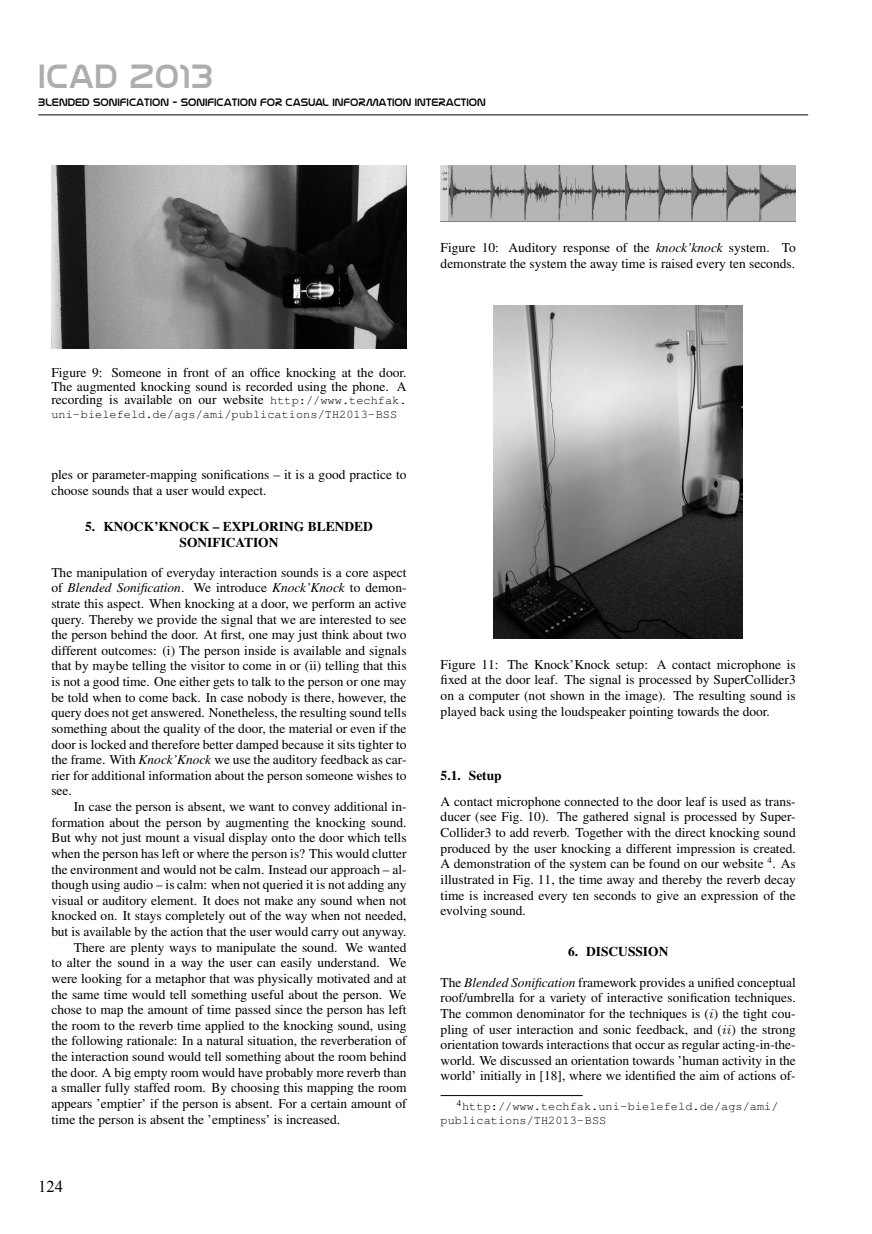
<style>
.page{position:relative;width:872px;height:1234px;background:#fff}
.page>*{position:absolute;margin:0;border:0;box-sizing:border-box;transform-origin:0 0}
.t1{font:37.5px "Nasalization";letter-spacing:.01em;color:#adadad}
.t2{font:16.5px "Times New Roman";color:#000}
.t3{font:13.5px/15.6px "Nimbus Rom No 9 L";color:#000;text-align:justify}
.t4{font:500 13.5px/15.6px "Nimbus Rom No 9 L";color:#000;text-align:center}
.t5{font:12px/13.5px "Nimbus Mon L";color:#000}
.t6{font:12px "Nasalization";color:#000}
.s1{font-style:italic}
.s2{font-family:"Nimbus Mon L";font-size:12px}
.s3{font-family:"CMMI9"}
</style>
<div class="page">
<hr style="left:38px;top:114px;width:770px;height:1px;background:#000">
<hr style="left:74px;top:79px;width:14px;height:4px;background:#adadad">
<img style="left:51px;top:166px;width:355px;height:182px">
<img style="left:440px;top:166px;width:355px;height:56px">
<img style="left:494px;top:305px;width:248px;height:333px">
<hr style="left:440px;top:1094px;width:142px;height:1px;background:#000">
<h1 class="t1" style="left:38px;top:58px;width:176px">ICAD 2013</h1>
<p class="t6" style="left:38px;top:97px;width:449px">BLENDED SONIFICATION – SONIFICATION FOR CASUAL INFORMATION INTERACTION</p>
<p class="t3" style="left:440px;top:241px;width:357px">Figure 10: Auditory response of the <span class="s1">knock’knock</span> system. To demonstrate the system the away time is raised every ten seconds.</p>
<p class="t3" style="left:51px;top:367px;width:357px;line-height:13.5px">Figure 9: Someone in front of an office knocking at the door.<br>The augmented knocking sound is recorded using the phone. A recording is available on our website <span class="s2">http://www.techfak.</span></p>
<p class="t5" style="left:51px;top:408px;width:347px">uni-bielefeld.de/ags/ami/publications/TH2013-BSS</p>
<p class="t3" style="left:51px;top:468px;width:357px">ples or parameter-mapping sonifications – it is a good practice to choose sounds that a user would expect.</p>
<p class="t4" style="left:85px;top:520px;width:289px">5. KNOCK’KNOCK – EXPLORING BLENDED<br>SONIFICATION</p>
<p class="t3" style="left:51px;top:565px;width:357px">The manipulation of everyday interaction sounds is a core aspect of <span class="s1">Blended Sonification</span>. We introduce <span class="s1">Knock’Knock</span> to demon&shy;strate this aspect. When knocking at a door, we perform an active query. Thereby we provide the signal that we are interested to see the person behind the door. At first, one may just think about two different outcomes: (i) The person inside is available and signals that by maybe telling the visitor to come in or (ii) telling that this is not a good time. One either gets to talk to the person or one may be told when to come back. In case nobody is there, however, the query does not get answered. Nonetheless, the resulting sound tells something about the quality of the door, the material or even if the door is locked and therefore better damped because it sits tighter to the frame. With <span class="s1">Knock’Knock</span> we use the auditory feedback as car&shy;rier for additional information about the person someone wishes to see.</p>
<p class="t3" style="left:74px;top:799px;width:334px">In case the person is absent, we want to convey additional in-</p>
<p class="t3" style="left:51px;top:815px;width:357px">formation about the person by augmenting the knocking sound.</p>
<p class="t3" style="left:51px;top:831px;width:357px">But why not just mount a visual display onto the door which tells</p>
<p class="t3" style="left:51px;top:846px;width:357px">when the person has left or where the person is? This would clutter</p>
<p class="t3" style="left:51px;top:862px;width:357px">the environment and would not be calm. Instead our approach – al-</p>
<p class="t3" style="left:51px;top:877px;width:357px">though using audio – is calm: when not queried it is not adding any</p>
<p class="t3" style="left:51px;top:893px;width:357px">visual or auditory element. It does not make any sound when not</p>
<p class="t3" style="left:51px;top:909px;width:357px">knocked on. It stays completely out of the way when not needed,</p>
<p class="t3" style="left:51px;top:924px;width:357px">but is available by the action that the user would carry out anyway.</p>
<p class="t3" style="left:74px;top:940px;width:334px">There are plenty ways to manipulate the sound. We wanted</p>
<p class="t3" style="left:51px;top:955px;width:357px">to alter the sound in a way the user can easily understand. We</p>
<p class="t3" style="left:51px;top:971px;width:357px">were looking for a metaphor that was physically motivated and at</p>
<p class="t3" style="left:51px;top:987px;width:357px">the same time would tell something useful about the person. We</p>
<p class="t3" style="left:51px;top:1002px;width:357px">chose to map the amount of time passed since the person has left</p>
<p class="t3" style="left:51px;top:1018px;width:357px">the room to the reverb time applied to the knocking sound, using</p>
<p class="t3" style="left:51px;top:1034px;width:357px">the following rationale: In a natural situation, the reverberation of</p>
<p class="t3" style="left:51px;top:1049px;width:357px">the interaction sound would tell something about the room behind</p>
<p class="t3" style="left:51px;top:1065px;width:357px">the door. A big empty room would have probably more reverb than</p>
<p class="t3" style="left:51px;top:1080px;width:357px">a smaller fully staffed room. By choosing this mapping the room</p>
<p class="t3" style="left:51px;top:1096px;width:357px">appears ’emptier’ if the person is absent. For a certain amount of</p>
<p class="t3" style="left:51px;top:1112px;width:290px">time the person is absent the ’emptiness’ is increased.</p>
<p class="t2" style="left:38px;top:1177px;width:26px">124</p>
<p class="t3" style="left:440px;top:657px;width:357px">Figure 11: The Knock’Knock setup: A contact microphone is fixed at the door leaf. The signal is processed by SuperCollider3 on a computer (not shown in the image). The resulting sound is played back using the loudspeaker pointing towards the door.</p>
<p class="t4" style="left:440px;top:768px;width:63px">5.1. Setup</p>
<p class="t3" style="left:440px;top:794px;width:357px">A contact microphone connected to the door leaf is used as trans&shy;ducer (see Fig. 10). The gathered signal is processed by Super-Collider3 to add reverb. Together with the direct knocking sound produced by the user knocking a different impression is created.<br>A demonstration of the system can be found on our website <sup>4</sup>. As illustrated in Fig. 11, the time away and thereby the reverb decay time is increased every ten seconds to give an expression of the evolving sound.</p>
<p class="t4" style="left:568px;top:944px;width:102px">6. DISCUSSION</p>
<p class="t3" style="left:440px;top:975px;width:357px">The <span class="s1">Blended Sonification</span> framework provides a unified conceptual roof/umbrella for a variety of interactive sonification techniques.<br>The common denominator for the techniques is (<span class="s3">i</span>) the tight cou&shy;pling of user interaction and sonic feedback, and (<span class="s3">ii</span>) the strong orientation towards interactions that occur as regular acting-in-the&shy;world. We discussed an orientation towards ’human activity in the world’ initially in [18], where we identified the aim of actions of-</p>
<p class="t5" style="left:440px;top:1100px;width:339px;text-indent:16px"><sup>4</sup>http://www.techfak.uni-bielefeld.de/ags/ami/ publications/TH2013-BSS</p>
</div>
